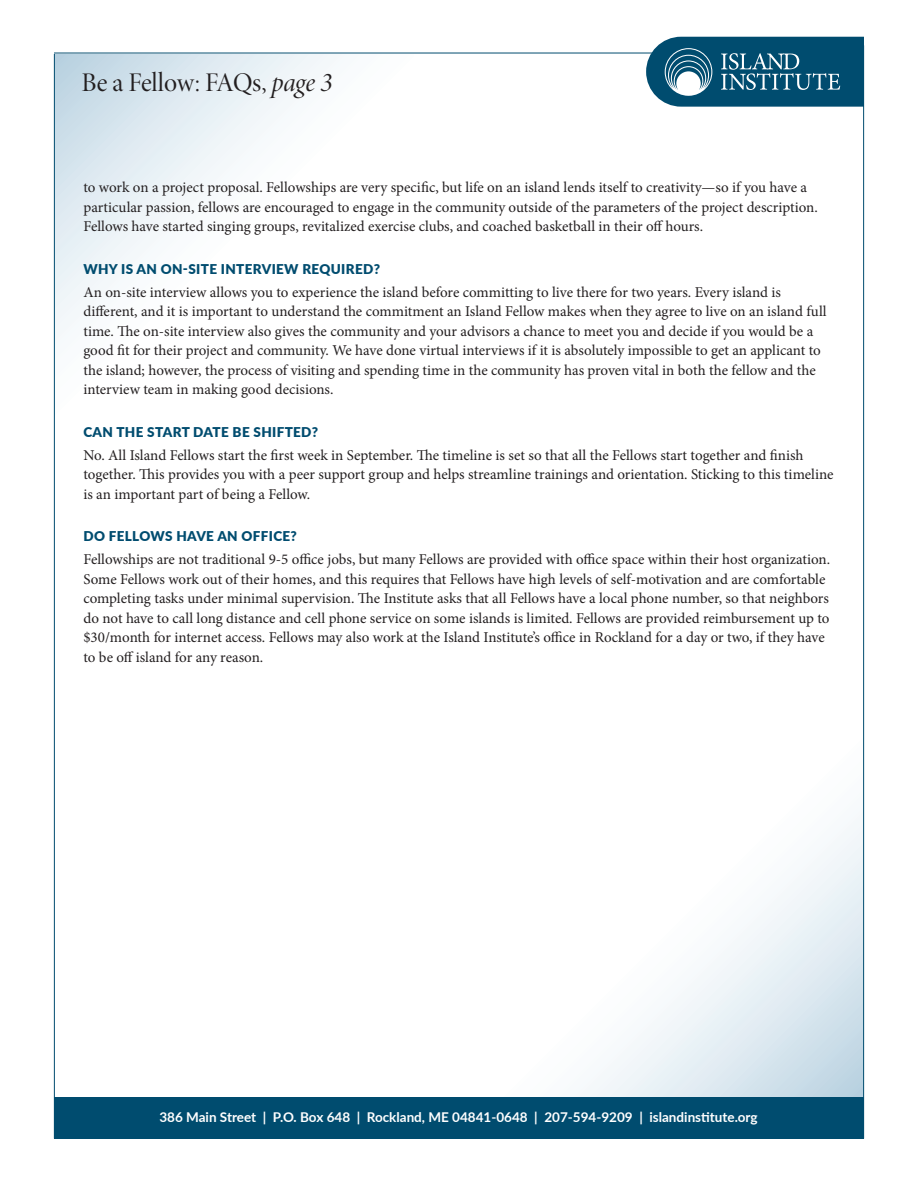
<style>
.page{position:relative;width:918px;height:1188px;background:#fff}
.page>*{position:absolute;margin:0;border:0;box-sizing:border-box;transform-origin:0 0}
.t1{font:27px "Minion Pro Disp";letter-spacing:-.005em;color:#231f20}
.t2{font:15px/19.5px "Minion Pro";letter-spacing:-.005em;color:#231f20}
.t3{font:700 13.5px "Lato";color:#fff}
.t4{font:900 13.5px "Lato";letter-spacing:.025em;color:#004c6f}
.s1{font-family:"Minion Pro It Disp"}
</style>
<div class="page">
<svg style="left:55px;top:54px;width:285px;height:285px"></svg>
<hr style="left:54px;top:54px;width:1px;height:1084px;background:#004c6f">
<div style="left:54px;top:1097px;width:810px;height:41px;background:#004c6f"></div>
<hr style="left:54px;top:53px;width:602px;height:1px;background:#004c6f">
<svg style="left:646px;top:37px;width:218px;height:70px;background:#276785"></svg>
<svg style="left:580px;top:814px;width:283px;height:283px"></svg>
<hr style="left:863px;top:45px;width:1px;height:1093px;background:#004c6f">
<h1 class="t1" style="left:81px;top:66px;width:253px">Be a Fellow: FAQs, <span class="s1">page 3</span></h1>
<p class="t2" style="left:83px;top:178px;width:736px">to work on a project proposal. Fellowships are very specific, but life on an island lends itself to creativity—so if you have a particular passion, fellows are encouraged to engage in the community outside of the parameters of the project description.<br>Fellows have started singing groups, revitalized exercise clubs, and coached basketball in their off hours.</p>
<p class="t4" style="left:83px;top:259px;width:298px">WHY IS AN ON-SITE INTERVIEW REQUIRED?</p>
<p class="t2" style="left:83px;top:282px;width:745px">An on-site interview allows you to experience the island before committing to live there for two years. Every island is different, and it is important to understand the commitment an Island Fellow makes when they agree to live on an island full time. The on-site interview also gives the community and your advisors a chance to meet you and decide if you would be a good fit for their project and community. We have done virtual interviews if it is absolutely impossible to get an applicant to the island; however, the process of visiting and spending time in the community has proven vital in both the fellow and the interview team in making good decisions.</p>
<p class="t4" style="left:83px;top:422px;width:236px">CAN THE START DATE BE SHIFTED?</p>
<p class="t2" style="left:83px;top:445px;width:752px">No. All Island Fellows start the first week in September. The timeline is set so that all the Fellows start together and finish together. This provides you with a peer support group and helps streamline trainings and orientation. Sticking to this timeline is an important part of being a Fellow.</p>
<p class="t4" style="left:83px;top:526px;width:215px">DO FELLOWS HAVE AN OFFICE?</p>
<p class="t2" style="left:83px;top:550px;width:748px">Fellowships are not traditional 9-5 office jobs, but many Fellows are provided with office space within their host organization.<br>Some Fellows work out of their homes, and this requires that Fellows have high levels of self-motivation and are comfortable completing tasks under minimal supervision. The Institute asks that all Fellows have a local phone number, so that neighbors do not have to call long distance and cell phone service on some islands is limited. Fellows are provided reimbursement up to $30/month for internet access. Fellows may also work at the Island Institute’s office in Rockland for a day or two, if they have to be off island for any reason.</p>
<p class="t3" style="left:159px;top:1107px;width:600px">386 Main Street | P.O. Box 648 | Rockland, ME 04841-0648 | 207-594-9209 | islandinstitute.org</p>
</div>
